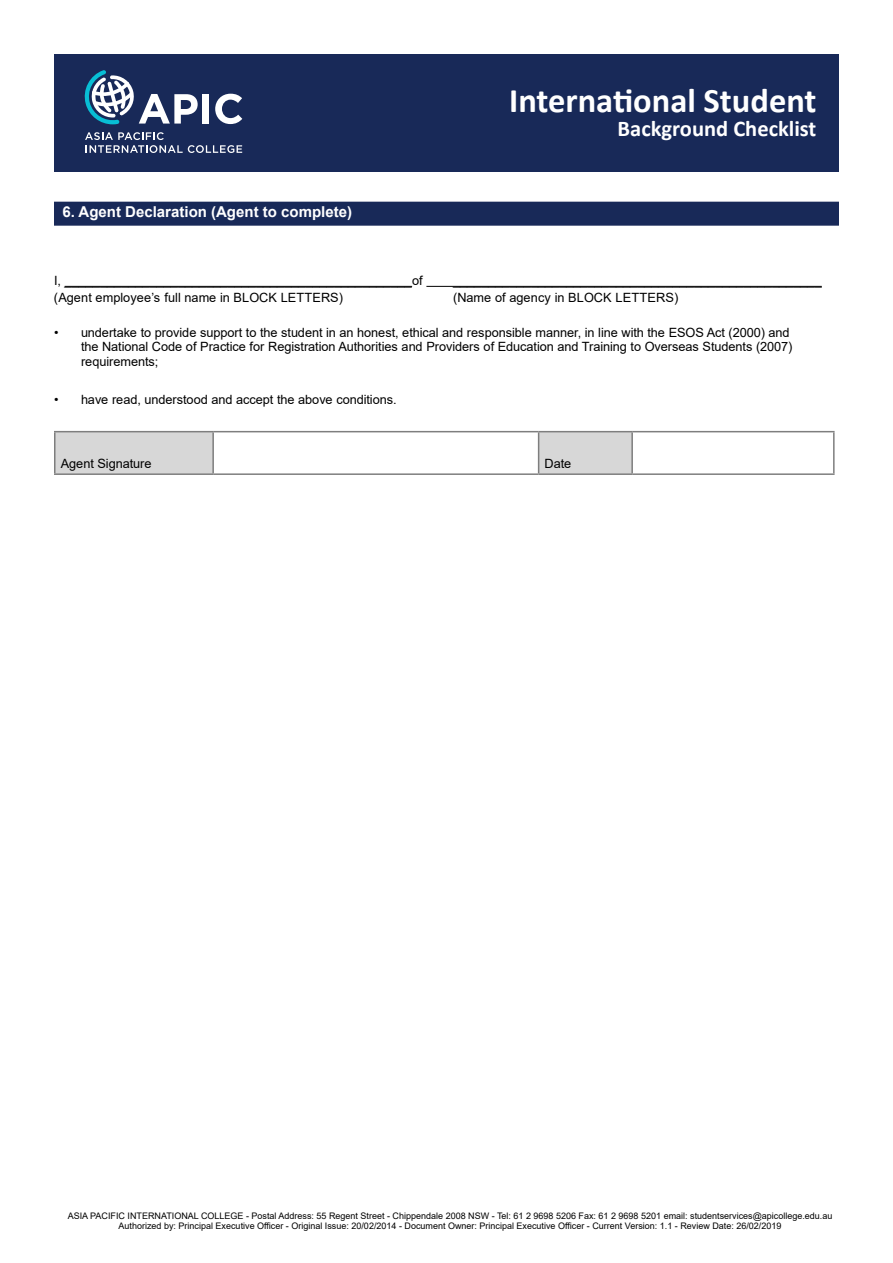
<style>
.page{position:relative;width:893px;height:1263px;background:#fff}
.page>*{position:absolute;margin:0;border:0;box-sizing:border-box;transform-origin:0 0}
.t1{font:700 34.5px "Calibri";color:#fff}
.t2{font:700 22.5px "Calibri";color:#fff}
.t3{font:700 15px "Arial";color:#fff}
.t4{font:12.75px/14.5px "Arial";letter-spacing:-.005em;color:#000}
.t5{font:9px/10.4px "Arial";color:#000;text-align:center}
</style>
<div class="page">
<div style="left:54px;top:54px;width:785px;height:118px;background:#182958"></div>
<div style="left:203px;top:94px;width:6px;height:30px;background:#fff"></div>
<svg style="left:215px;top:94px;width:27px;height:30px"></svg>
<svg style="left:84px;top:70px;width:114px;height:54px"></svg>
<svg style="left:85px;top:132px;width:157px;height:21px"></svg>
<div style="left:54px;top:202px;width:785px;height:24px;background:#182958"></div>
<hr style="left:65px;top:286px;width:347px;height:1px;background:#000">
<hr style="left:426px;top:286px;width:396px;height:1px;background:#000">
<svg style="left:56px;top:432px;width:575px;height:41px"></svg>
<hr style="left:54px;top:431px;width:159px;height:1px;background:#7e7e7e">
<hr style="left:213px;top:431px;width:326px;height:1px;background:#7e7e7e">
<hr style="left:539px;top:431px;width:93px;height:1px;background:#7e7e7e">
<hr style="left:632px;top:431px;width:203px;height:1px;background:#7e7e7e">
<hr style="left:54px;top:473px;width:159px;height:2px;background:#7e7e7e">
<hr style="left:213px;top:473px;width:326px;height:2px;background:#7e7e7e">
<hr style="left:539px;top:473px;width:93px;height:2px;background:#7e7e7e">
<hr style="left:632px;top:473px;width:203px;height:2px;background:#7e7e7e">
<hr style="left:54px;top:432px;width:2px;height:41px;background:#7e7e7e">
<hr style="left:212px;top:432px;width:2px;height:41px;background:#7e7e7e">
<hr style="left:538px;top:432px;width:1px;height:41px;background:#7e7e7e">
<hr style="left:631px;top:432px;width:2px;height:41px;background:#7e7e7e">
<hr style="left:833px;top:432px;width:2px;height:41px;background:#7e7e7e">
<p class="t3" style="left:63px;top:201px;width:291px">6. Agent Declaration (Agent to complete)</p>
<h1 class="t1" style="left:509px;top:76px;width:309px">International Student</h1>
<h2 class="t2" style="left:618px;top:112px;width:200px">Background Checklist</h2>
<p class="t4" style="left:54px;top:273px;width:370px">I, _________________________________________________of</p>
<p class="t4" style="left:453px;top:273px;width:370px">____________________________________________________</p>
<p class="t4" style="left:54px;top:290px;width:291px">(Agent employee’s full name in BLOCK LETTERS)</p>
<p class="t4" style="left:453px;top:290px;width:227px">(Name of agency in BLOCK LETTERS)</p>
<p class="t4" style="left:81px;top:325px;width:713px;text-indent:-27px">• undertake to provide support to the student in an honest, ethical and responsible manner, in line with the ESOS Act (2000) and the National Code of Practice for Registration Authorities and Providers of Education and Training to Overseas Students (2007) requirements;</p>
<p class="t4" style="left:54px;top:392px;width:344px">• have read, understood and accept the above conditions.</p>
<p class="t4" style="left:61px;top:456px;width:92px">Agent Signature</p>
<p class="t4" style="left:545px;top:456px;width:28px">Date</p>
<p class="t5" style="left:68px;top:1210px;width:766px">ASIA PACIFIC INTERNATIONAL COLLEGE - Postal Address: 55 Regent Street - Chippendale 2008 NSW - Tel: 61 2 9698 5206 Fax: 61 2 9698 5201 email: studentservices@apicollege.edu.au<br>Authorized by: Principal Executive Officer - Original Issue: 20/02/2014 - Document Owner: Principal Executive Officer - Current Version: 1.1 - Review Date: 26/02/2019</p>
</div>
